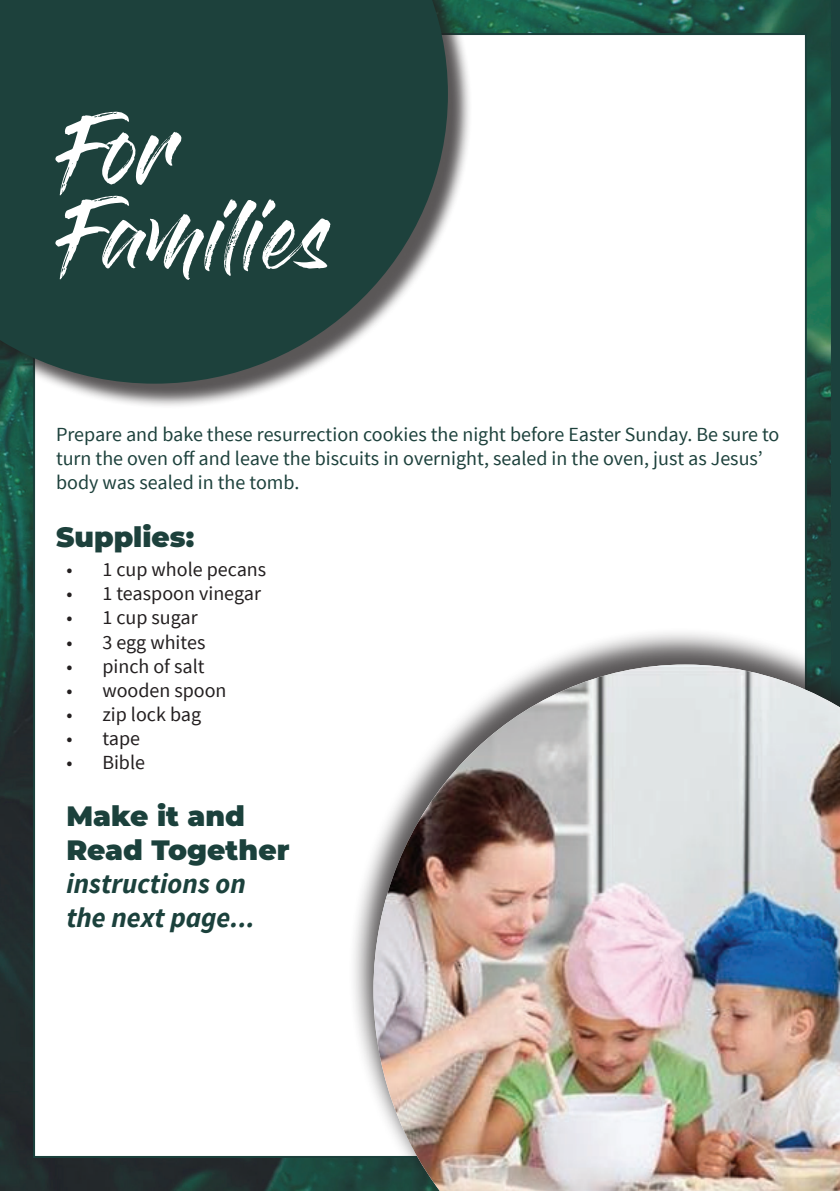
<style>
.page{position:relative;width:840px;height:1191px;background:#fff}
.page>*{position:absolute;margin:0;border:0;box-sizing:border-box;transform-origin:0 0}
.t1{font:70px/84px "Gloss And Bloom";color:#fff}
.t2{font:italic 700 28px/33.6px "Source Sans Pro";color:#1b413c}
.t3{font:900 28px "Montserrat";color:#1d413c}
.t4{font:20px/24px "Source Sans Pro";color:#1d413c}
.t5{font:20px "Source Sans Pro";color:#231f20}
.s1{font-family:"Montserrat";font-weight:900;font-style:normal}
</style>
<div class="page">
<img style="left:0;top:0;width:839px;height:1191px">
<div style="left:34px;top:34px;width:771px;height:1123px;background:#fff"></div>
<div style="left:0;top:0;width:472px;height:409px;background:#231f20;opacity:.75"></div>
<svg style="left:0;top:0;width:447px;height:384px;background:#2f4f4a"></svg>
<div style="left:347px;top:627px;width:492px;height:564px;background:#231f20;opacity:.75"></div>
<img style="left:373px;top:664px;width:466px;height:527px">
<p class="t1" style="left:62px;top:118px;width:270px">For<br>Families</p>
<p class="t4" style="left:56px;top:423px;width:724px">Prepare and bake these resurrection cookies the night before Easter Sunday. Be sure to turn the oven off and leave the biscuits in overnight, sealed in the oven, just as Jesus’ body was sealed in the tomb.</p>
<p class="t3" style="left:56px;top:516px;width:140px">Supplies:</p>
<p class="t5" style="left:66px;top:557px;width:201px">• 1 cup whole pecans</p>
<p class="t5" style="left:66px;top:581px;width:196px">• 1 teaspoon vinegar</p>
<p class="t5" style="left:66px;top:605px;width:133px">• 1 cup sugar</p>
<p class="t5" style="left:66px;top:629px;width:140px">• 3 egg whites</p>
<p class="t5" style="left:66px;top:653px;width:140px">• pinch of salt</p>
<p class="t5" style="left:66px;top:677px;width:162px">• wooden spoon</p>
<p class="t5" style="left:66px;top:701px;width:136px">• zip lock bag</p>
<p class="t5" style="left:66px;top:725px;width:75px">• tape</p>
<p class="t5" style="left:66px;top:749px;width:80px">• Bible</p>
<p class="t2" style="left:66px;top:800px;width:224px"><span class="s1">Make it and<br>Read Together </span>instructions on the next page...</p>
</div>
